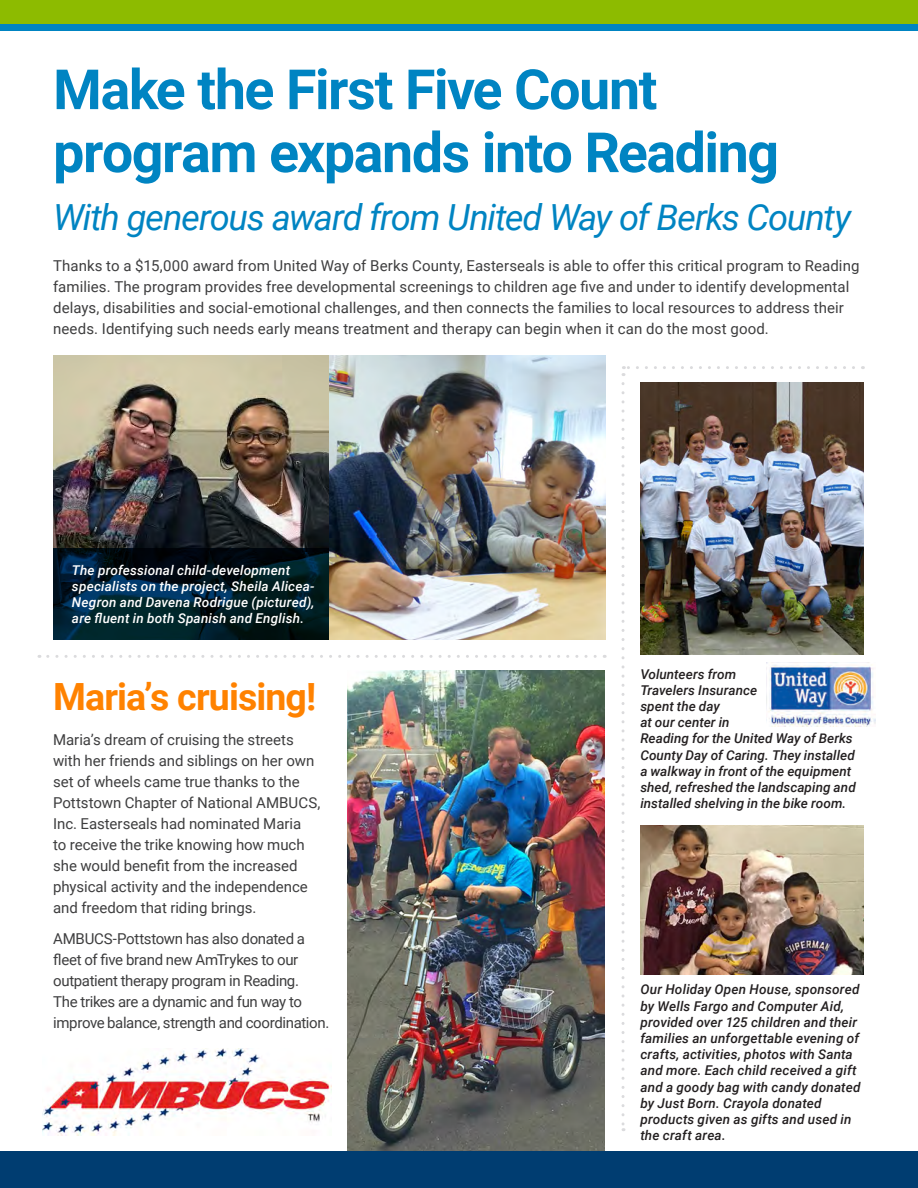
<style>
.page{position:relative;width:918px;height:1188px;background:#fff}
.page>*{position:absolute;margin:0;border:0;box-sizing:border-box;transform-origin:0 0}
.t1{font:700 55.5px/63px "Roboto";letter-spacing:-.025em;color:#0084c2}
.t2{font:700 37.5px "Roboto";letter-spacing:-.025em;color:#ff8200}
.t3{font:italic 36px "Roboto";letter-spacing:-.035em;color:#0084c2}
.t4{font:15px/21px "Roboto";color:#3e3e3f}
.t5{font:15px/21px "Roboto";letter-spacing:-.025em;color:#3e3e3f}
.t6{font:italic 500 13.5px/16.2px "Roboto";letter-spacing:.01em;color:#231f20}
.t7{font:italic 500 13.5px/16.2px "Roboto";letter-spacing:.015em;color:#fff}
</style>
<div class="page">
<img style="left:348px;top:671px;width:256px;height:480px">
<img style="left:53px;top:355px;width:552px;height:285px">
<svg style="left:53px;top:548px;width:276px;height:92px;background:#001a26"></svg>
<div style="left:0;top:0;width:917px;height:28px;background:#8dbb00"></div>
<div style="left:0;top:25px;width:917px;height:6px;background:#0084c2"></div>
<div style="left:0;top:1151px;width:917px;height:37px;background:#003d71"></div>
<svg style="left:621px;top:384px;width:3px;height:747px"></svg>
<img style="left:42px;top:1049px;width:289px;height:86px">
<svg style="left:39px;top:655px;width:556px;height:3px"></svg>
<svg style="left:622px;top:366px;width:231px;height:10px"></svg>
<img style="left:640px;top:383px;width:223px;height:272px">
<img style="left:640px;top:825px;width:223px;height:150px">
<img style="left:766px;top:662px;width:108px;height:65px">
<p class="t1" style="left:53px;top:56px;width:727px">Make the First Five Count program expands into Reading</p>
<p class="t3" style="left:53px;top:192px;width:799px">With generous award from United Way of Berks County</p>
<p class="t4" style="left:53px;top:255px;width:807px">Thanks to a $15,000 award from United Way of Berks County, Easterseals is able to offer this critical program to Reading families. The program provides free developmental screenings to children age five and under to identify developmental delays, disabilities and social-emotional challenges, and then connects the families to local resources to address their needs. Identifying such needs early means treatment and therapy can begin when it can do the most good.</p>
<p class="t7" style="left:72px;top:561px;width:244px">The professional child-development specialists on the project, Sheila Alicea-Negron and Davena Rodrigue (pictured), are fluent in both Spanish and English.</p>
<p class="t2" style="left:53px;top:671px;width:264px">Maria’s cruising!</p>
<p class="t4" style="left:53px;top:728px;width:269px">Maria’s dream of cruising the streets with her friends and siblings on her own set of wheels came true thanks to the Pottstown Chapter of National AMBUCS, Inc. Easterseals had nominated Maria<br>to receive the trike knowing how much she would benefit from the increased physical activity and the independence and freedom that riding brings.</p>
<p class="t5" style="left:53px;top:928px;width:277px">AMBUCS-Pottstown has also donated a fleet of five brand new AmTrykes to our outpatient therapy program in Reading.<br>The trikes are a dynamic and fun way to improve balance, strength and coordination.</p>
<p class="t6" style="left:640px;top:665px;width:217px">Volunteers from<br>Travelers Insurance<br>spent the day<br>at our center in<br>Reading for the United Way of Berks<br>County Day of Caring. They installed a walkway in front of the equipment shed, refreshed the landscaping and installed shelving in the bike room.</p>
<p class="t6" style="left:640px;top:981px;width:221px">Our Holiday Open House, sponsored by Wells Fargo and Computer Aid, provided over 125 children and their families an unforgettable evening of crafts, activities, photos with Santa and more. Each child received a gift and a goody bag with candy donated by Just Born. Crayola donated products given as gifts and used in the craft area.</p>
</div>
